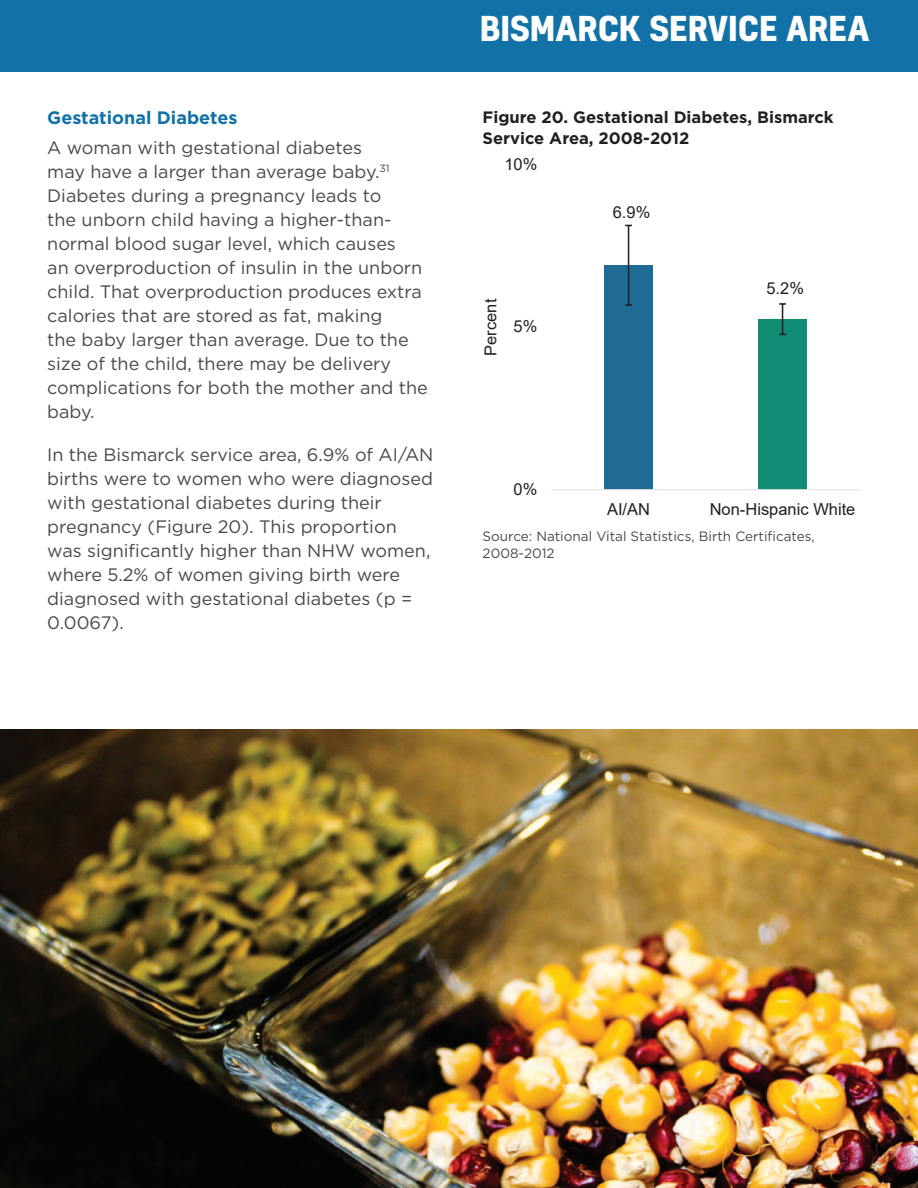
<style>
.page{position:relative;width:918px;height:1188px;background:#fff}
.page>*{position:absolute;margin:0;border:0;box-sizing:border-box;transform-origin:0 0}
.t1{font:700 33px "Kelson";color:#fff}
.t2{font:18px/24px "Gotham";color:#484948}
.t3{font:700 18px "Gotham";color:#1272a7}
.t4{font:700 16.5px/21px "Gotham";color:#231f20}
.t5{font:16.5px "Arial";color:#231f20}
.t6{font:13.5px/17.2px "Gotham";color:#484948}
</style>
<div class="page">
<div style="left:0;top:0;width:918px;height:72px;background:#1272a7"></div>
<div style="left:758px;top:319px;width:49px;height:171px;background:#118c74"></div>
<div style="left:604px;top:265px;width:49px;height:225px;background:#1f6b95"></div>
<hr style="left:628px;top:265px;width:1px;height:40px;background:#231f20">
<hr style="left:628px;top:225px;width:1px;height:40px;background:#231f20">
<svg style="left:625px;top:304px;width:7px;height:2px"></svg>
<svg style="left:779px;top:303px;width:7px;height:32px"></svg>
<hr style="left:552px;top:489px;width:308px;height:1px;background:#e3e4e3">
<img style="left:0;top:729px;width:918px;height:459px">
<svg style="left:895px;top:1161px;width:8px;height:27px"></svg>
<p class="t3" style="left:47px;top:105px;width:192px">Gestational Diabetes</p>
<p class="t2" style="left:47px;top:135px;width:382px">A woman with gestational diabetes<br>may have a larger than average baby.<sup>31<br></sup>Diabetes during a pregnancy leads to<br>the unborn child having a higher-than&shy;normal blood sugar level, which causes<br>an overproduction of insulin in the unborn child. That overproduction produces extra calories that are stored as fat, making<br>the baby larger than average. Due to the size of the child, there may be delivery complications for both the mother and the baby.</p>
<p class="t2" style="left:47px;top:443px;width:388px">In the Bismarck service area, 6.9% of AI/AN births were to women who were diagnosed with gestational diabetes during their pregnancy (Figure 20). This proportion was significantly higher than NHW women, where 5.2% of women giving birth were diagnosed with gestational diabetes (p = 0.0067).</p>
<h1 class="t1" style="left:480px;top:5px;width:391px">BISMARCK SERVICE AREA</h1>
<p class="t4" style="left:483px;top:107px;width:353px">Figure 20. Gestational Diabetes, Bismarck<br>Service Area, 2008-2012</p>
<p class="t5" style="left:504px;top:153px;width:34px">10%</p>
<p class="t5" style="left:479px;top:356px;width:58px;rotate:-90deg">Percent</p>
<p class="t5" style="left:514px;top:315px;width:25px">5%</p>
<p class="t5" style="left:514px;top:478px;width:25px">0%</p>
<p class="t5" style="left:613px;top:201px;width:39px">6.9%</p>
<p class="t5" style="left:766px;top:277px;width:39px">5.2%</p>
<p class="t5" style="left:607px;top:497px;width:45px">AI/AN</p>
<p class="t5" style="left:710px;top:497px;width:147px">Non-Hispanic White</p>
<p class="t6" style="left:483px;top:527px;width:334px">Source: National Vital Statistics, Birth Certificates,<br>2008-2012</p>
</div>
